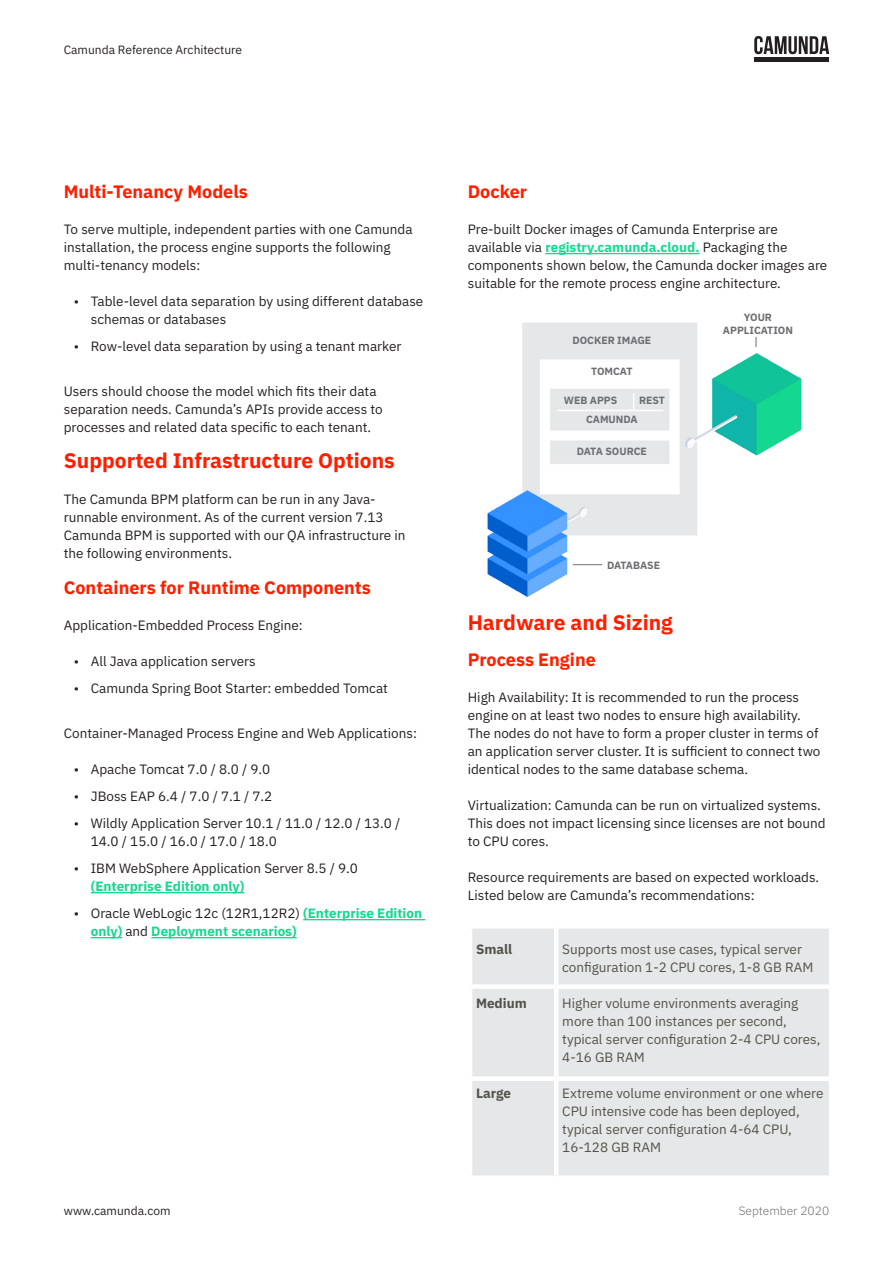
<style>
.page{position:relative;width:893px;height:1263px;background:#fff}
.page>*{position:absolute;margin:0;border:0;box-sizing:border-box;transform-origin:0 0}
.Content{font:700 21px "IBM Plex Sans";color:#ff1f00}
.ContentH2{font:700 18px "IBM Plex Sans";color:#ff1f00}
.Content-2{font:700 18px "IBM Plex Sans";color:#ff1f00}
.Content-3{font:13.5px/18px "IBM Plex Sans";color:#231f20}
.ContentH1{font:13.5px/18px "IBM Plex Sans";color:#535249}
.t1{font:700 13.5px/18px "IBM Plex Sans";color:#14d98f}
.ContentH1-2{font:700 13.5px "IBM Plex Sans";color:#535249}
.t2{font:12px "IBM Plex Sans";color:#231f20}
.t3{font:300 12px "IBM Plex Sans";color:#6d6e71}
.t4{font:700 10.5px "IBM Plex Sans";color:#6d6e71}
.s1{font-weight:700;color:#14d98f}
.s2{font-weight:400;color:#231f20}
</style>
<div class="page">
<svg style="left:754px;top:36px;width:75px;height:18px"></svg>
<div style="left:754px;top:57px;width:75px;height:5px;background:#231f20"></div>
<hr style="left:545px;top:253px;width:155px;height:1px;background:#14d98f">
<img style="left:487px;top:322px;width:315px;height:275px">
<div style="left:472px;top:929px;width:357px;height:246px;background:#e6e7e8"></div>
<hr style="left:554px;top:929px;width:4px;height:55px;background:#fff">
<div style="left:468px;top:984px;width:88px;height:5px;background:#fff"></div>
<div style="left:556px;top:984px;width:277px;height:5px;background:#fff"></div>
<hr style="left:554px;top:989px;width:4px;height:87px;background:#fff">
<div style="left:468px;top:1076px;width:88px;height:5px;background:#fff"></div>
<div style="left:556px;top:1076px;width:277px;height:5px;background:#fff"></div>
<hr style="left:554px;top:1081px;width:4px;height:94px;background:#fff">
<hr style="left:91px;top:892px;width:153px;height:1px;background:#14d98f">
<hr style="left:303px;top:919px;width:122px;height:1px;background:#14d98f">
<hr style="left:91px;top:937px;width:31px;height:1px;background:#14d98f">
<hr style="left:151px;top:937px;width:146px;height:1px;background:#14d98f">
<svg style="left:573px;top:564px;width:29px;height:1px"></svg>
<p class="t2" style="left:64px;top:41px;width:180px">Camunda Reference Architecture</p>
<p class="ContentH2" style="left:64px;top:177px;width:186px">Multi-Tenancy Models</p>
<p class="Content-3" style="left:64px;top:219px;width:350px">To serve multiple, independent parties with one Camunda installation, the process engine supports the following multi-tenancy models:</p>
<p class="Content-3" style="left:91px;top:291px;width:334px;text-indent:-17px">• Table-level data separation by using different database schemas or databases</p>
<p class="Content-3" style="left:74px;top:336px;width:329px">• Row-level data separation by using a tenant marker</p>
<p class="Content-3" style="left:64px;top:381px;width:321px">Users should choose the model which fits their data separation needs. Camunda’s APIs provide access to processes and related data specific to each tenant.</p>
<p class="Content" style="left:64px;top:444px;width:332px">Supported Infrastructure Options</p>
<p class="Content-3" style="left:64px;top:489px;width:343px">The Camunda BPM platform can be run in any Java&shy;runnable environment. As of the current version 7.13<br>Camunda BPM is supported with our QA infrastructure in the following environments.</p>
<p class="ContentH2" style="left:64px;top:573px;width:309px">Containers for Runtime Components</p>
<p class="Content-3" style="left:64px;top:615px;width:241px">Application-Embedded Process Engine:</p>
<p class="Content-3" style="left:74px;top:651px;width:184px">• All Java application servers</p>
<p class="Content-3" style="left:74px;top:678px;width:316px">• Camunda Spring Boot Starter: embedded Tomcat</p>
<p class="Content-3" style="left:64px;top:723px;width:355px">Container-Managed Process Engine and Web Applications:</p>
<p class="Content-3" style="left:74px;top:759px;width:198px">• Apache Tomcat 7.0 / 8.0 / 9.0</p>
<p class="Content-3" style="left:74px;top:786px;width:200px">• JBoss EAP 6.4 / 7.0 / 7.1 / 7.2</p>
<p class="Content-3" style="left:91px;top:813px;width:311px;text-indent:-17px">• Wildly Application Server 10.1 / 11.0 / 12.0 / 13.0 /<br>14.0 / 15.0 / 16.0 / 17.0 / 18.0</p>
<p class="Content-3" style="left:91px;top:858px;width:269px;text-indent:-17px">• IBM WebSphere Application Server 8.5 / 9.0 <span class="s1">(Enterprise Edition only)</span></p>
<p class="t1" style="left:91px;top:903px;width:333px;text-indent:-17px"><span class="s2">• Oracle WebLogic 12c (12R1,12R2)</span> (Enterprise Edition only) <span class="s2">and</span> Deployment scenarios)</p>
<p class="ContentH2" style="left:468px;top:177px;width:61px">Docker</p>
<p class="Content-3" style="left:468px;top:219px;width:361px">Pre-built Docker images of Camunda Enterprise are available via <span class="s1">registry.camunda.cloud.</span> Packaging the components shown below, the Camunda docker images are suitable for the remote process engine architecture.</p>
<p class="t4" style="left:572px;top:332px;width:80px">DOCKER IMAGE</p>
<p class="t4" style="left:591px;top:362px;width:43px">TOMCAT</p>
<p class="t4" style="left:564px;top:392px;width:55px">WEB APPS</p>
<p class="t4" style="left:639px;top:392px;width:27px">REST</p>
<p class="t4" style="left:586px;top:411px;width:53px">CAMUNDA</p>
<p class="t4" style="left:577px;top:443px;width:72px">DATA SOURCE</p>
<p class="t4" style="left:607px;top:557px;width:55px">DATABASE</p>
<p class="t4" style="left:744px;top:309px;width:30px">YOUR</p>
<p class="t4" style="left:723px;top:322px;width:72px">APPLICATION</p>
<p class="Content" style="left:468px;top:606px;width:207px">Hardware and Sizing</p>
<p class="Content-2" style="left:468px;top:645px;width:130px">Process Engine</p>
<p class="Content-3" style="left:468px;top:687px;width:354px">High Availability: It is recommended to run the process engine on at least two nodes to ensure high availability.<br>The nodes do not have to form a proper cluster in terms of an application server cluster. It is sufficient to connect two identical nodes to the same database schema.</p>
<p class="Content-3" style="left:468px;top:795px;width:359px">Virtualization: Camunda can be run on virtualized systems.<br>This does not impact licensing since licenses are not bound to CPU cores.</p>
<p class="Content-3" style="left:468px;top:867px;width:353px">Resource requirements are based on expected workloads.<br>Listed below are Camunda’s recommendations:</p>
<p class="ContentH1-2" style="left:476px;top:938px;width:38px">Small</p>
<p class="ContentH1" style="left:562px;top:939px;width:252px">Supports most use cases, typical server configuration 1-2 CPU cores, 1-8 GB RAM</p>
<p class="ContentH1-2" style="left:476px;top:992px;width:52px">Medium</p>
<p class="ContentH1" style="left:562px;top:993px;width:260px">Higher volume environments averaging more than 100 instances per second, typical server configuration 2-4 CPU cores,<br>4-16 GB RAM</p>
<p class="ContentH1-2" style="left:476px;top:1082px;width:37px">Large</p>
<p class="ContentH1" style="left:562px;top:1083px;width:263px">Extreme volume environment or one where<br>CPU intensive code has been deployed, typical server configuration 4-64 CPU,<br>16-128 GB RAM</p>
<p class="t2" style="left:64px;top:1201px;width:108px">www.camunda.com</p>
<p class="t3" style="left:739px;top:1202px;width:92px">September 2020</p>
</div>
